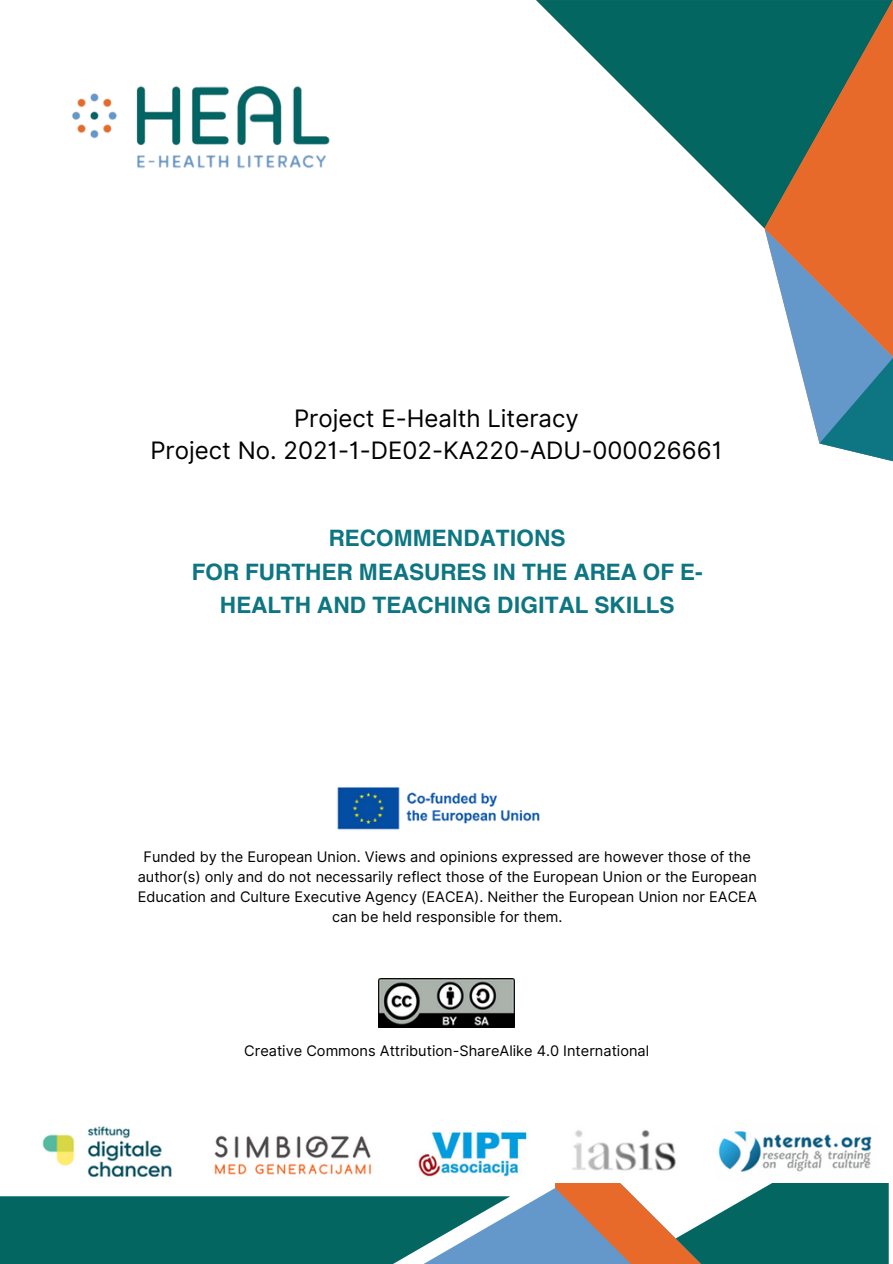
<style>
.page{position:relative;width:893px;height:1264px;background:#fff}
.page>*{position:absolute;margin:0;border:0;box-sizing:border-box;transform-origin:0 0}
.t1{font:24px "Inter";color:#000}
.t2{font:700 22.65px/33.8px "Helvetica World";color:#0d7682;text-align:center}
.t3{font:14.55px/20px "Inter";color:#000;text-align:center}
</style>
<div class="page">
<svg style="left:510px;top:1188px;width:45px;height:75px;fill:#6598ca"></svg>
<svg style="left:555px;top:1183px;width:120px;height:80px;fill:#e76a2b"></svg>
<svg style="left:675px;top:1183px;width:213px;height:80px"></svg>
<svg style="left:0;top:1196px;width:510px;height:67px"></svg>
<img style="left:42px;top:1126px;width:830px;height:51px">
<img style="left:72px;top:85px;width:258px;height:84px">
<img style="left:337px;top:787px;width:203px;height:43px">
<svg style="left:797px;top:357px;width:95px;height:104px"></svg>
<svg style="left:536px;top:0;width:228px;height:228px"></svg>
<svg style="left:764px;top:0;width:128px;height:357px"></svg>
<img style="left:379px;top:978px;width:136px;height:49px">
<p class="t1" style="left:294px;top:404px;width:286px">Project E-Health Literacy</p>
<p class="t1" style="left:150px;top:436px;width:573px">Project No. 2021-1-DE02-KA220-ADU-000026661</p>
<p class="t2" style="left:329px;top:518px;width:238px">RECOMMENDATIONS</p>
<p class="t2" style="left:192px;top:552px;width:512px">FOR FURTHER MEASURES IN THE AREA OF E-<br>HEALTH AND TEACHING DIGITAL SKILLS</p>
<p class="t3" style="left:138px;top:846px;width:620px">Funded by the European Union. Views and opinions expressed are however those of the author(s) only and do not necessarily reflect those of the European Union or the European Education and Culture Executive Agency (EACEA). Neither the European Union nor EACEA can be held responsible for them.</p>
<p class="t3" style="left:244px;top:1040px;width:406px">Creative Commons Attribution-ShareAlike 4.0 International</p>
</div>
